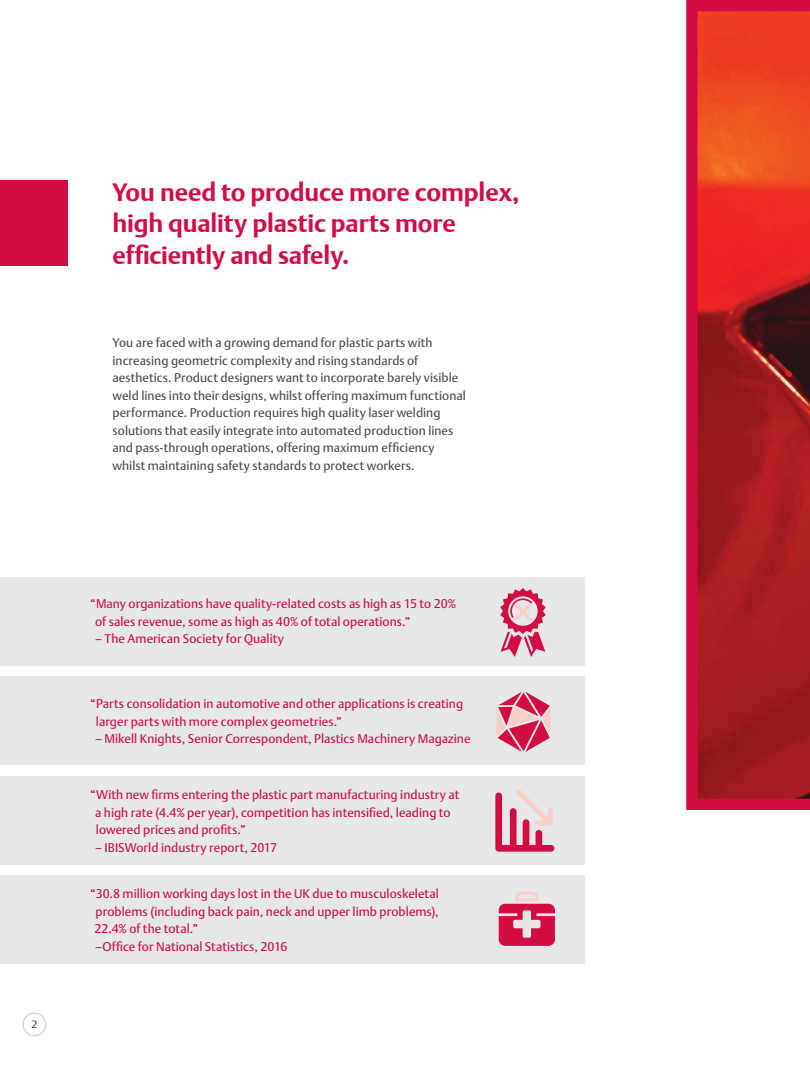
<style>
.page{position:relative;width:810px;height:1080px;background:#fff}
.page>*{position:absolute;margin:0;border:0;box-sizing:border-box;transform-origin:0 0}
.t1{font:700 25px/31.2px "DTL Argo T";letter-spacing:-.005em;color:#d20d44}
.t2{font:12.5px/17.5px "DTL Argo T";letter-spacing:.005em;color:#d20d44}
.t3{font:12.5px/17.5px "DTL Argo T";letter-spacing:.005em;color:#4b4c4d}
.t4{font:10.62px "DTL Argo T";color:#4b4c4d}
</style>
<div class="page">
<div style="left:22px;top:1012px;width:24px;height:24px;border:1px solid #d1d2d4;border-radius:50%"></div>
<div style="left:0;top:180px;width:68px;height:86px;background:#d20d44"></div>
<div style="left:0;top:577px;width:585px;height:88px;background:#e6e7e9"></div>
<div style="left:0;top:677px;width:585px;height:88px;background:#e6e7e9"></div>
<div style="left:0;top:776px;width:585px;height:89px;background:#e6e7e9"></div>
<div style="left:0;top:876px;width:585px;height:88px;background:#e6e7e9"></div>
<svg style="left:500px;top:588px;width:46px;height:69px"></svg>
<svg style="left:497px;top:692px;width:54px;height:60px"></svg>
<svg style="left:495px;top:789px;width:59px;height:63px"></svg>
<svg style="left:499px;top:892px;width:56px;height:54px"></svg>
<svg style="left:686px;top:0;width:124px;height:810px"></svg>
<p class="t4" style="left:31px;top:1018px;width:7px">2</p>
<h1 class="t1" style="left:112px;top:177px;width:408px">You need to produce more complex, high quality plastic parts more efficiently and safely.</h1>
<p class="t3" style="left:112px;top:334px;width:355px">You are faced with a growing demand for plastic parts with increasing geometric complexity and rising standards of aesthetics. Product designers want to incorporate barely visible weld lines into their designs, whilst offering maximum functional performance. Production requires high quality laser welding solutions that easily integrate into automated production lines and pass-through operations, offering maximum efficiency whilst maintaining safety standards to protect workers.</p>
<p class="t2" style="left:95px;top:595px;width:363px;text-indent:-5px">“Many organizations have quality-related costs as high as 15 to 20% of sales revenue, some as high as 40% of total operations.”</p>
<p class="t2" style="left:95px;top:630px;width:191px">– The American Society for Quality</p>
<p class="t2" style="left:96px;top:695px;width:369px;text-indent:-6px">“Parts consolidation in automotive and other applications is creating larger parts with more complex geometries.”</p>
<p class="t2" style="left:95px;top:730px;width:377px">– Mikell Knights, Senior Correspondent, Plastics Machinery Magazine</p>
<p class="t2" style="left:95px;top:786px;width:366px;text-indent:-5px">“With new firms entering the plastic part manufacturing industry at a high rate (4.4% per year), competition has intensified, leading to lowered prices and profits.”</p>
<p class="t2" style="left:95px;top:838px;width:184px">– IBISWorld industry report, 2017</p>
<p class="t2" style="left:95px;top:885px;width:346px;text-indent:-4px">“30.8 million working days lost in the UK due to musculoskeletal problems (including back pain, neck and upper limb problems), 22.4% of the total.”<br>–Office for National Statistics, 2016</p>
</div>
